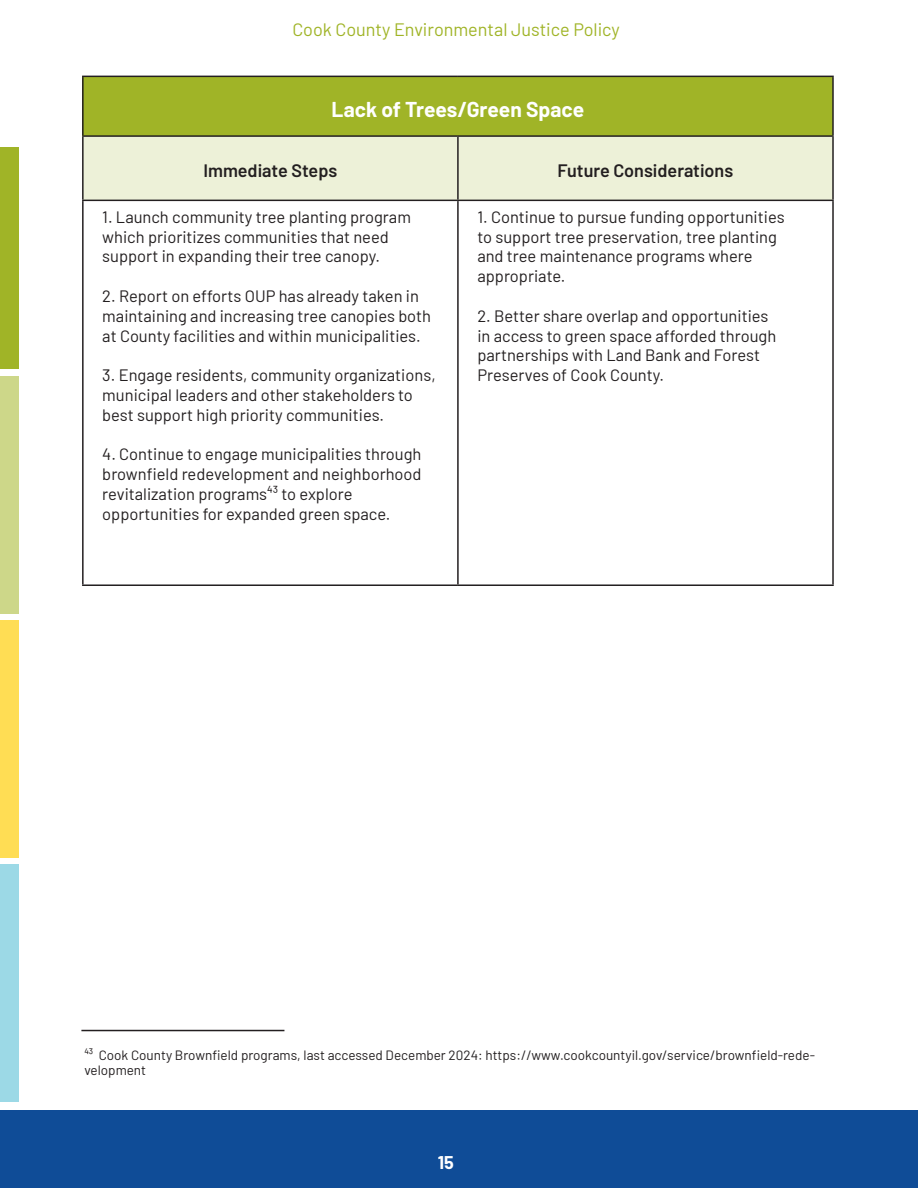
<style>
.page{position:relative;width:918px;height:1188px;background:#fff}
.page>*{position:absolute;margin:0;border:0;box-sizing:border-box;transform-origin:0 0}
.t1{font:700 21px "Barlow";color:#fff}
.t2{font:18px "Barlow";color:#a0b427}
.t3{font:600 18px "Barlow";color:#231f20}
.t4{font:700 18px "Barlow";color:#fff}
.t5{font:16.5px/19.8px "Barlow";color:#231f20}
.t6{font:13.5px/15px "Barlow";color:#231f20}
</style>
<div class="page">
<div style="left:0;top:1110px;width:918px;height:78px;background:#0f4c97"></div>
<div style="left:0;top:376px;width:19px;height:238px;background:#cdd789"></div>
<div style="left:0;top:620px;width:19px;height:238px;background:#ffdd54"></div>
<div style="left:0;top:864px;width:19px;height:238px;background:#9cd9e6"></div>
<div style="left:0;top:147px;width:19px;height:222px;background:#a0b427"></div>
<div style="left:83px;top:76px;width:750px;height:60px;background:#a0b427"></div>
<div style="left:84px;top:137px;width:748px;height:63px;background:#edf1d8"></div>
<hr style="left:82px;top:76px;width:376px;height:1px;background:#231f20">
<hr style="left:82px;top:77px;width:2px;height:58px;background:#231f20">
<hr style="left:458px;top:76px;width:376px;height:1px;background:#231f20">
<hr style="left:832px;top:77px;width:2px;height:58px;background:#231f20">
<hr style="left:82px;top:135px;width:376px;height:2px;background:#231f20">
<hr style="left:82px;top:137px;width:2px;height:63px;background:#231f20">
<hr style="left:458px;top:135px;width:376px;height:2px;background:#231f20">
<hr style="left:457px;top:137px;width:2px;height:63px;background:#231f20">
<hr style="left:832px;top:137px;width:2px;height:63px;background:#231f20">
<hr style="left:82px;top:200px;width:376px;height:1px;background:#231f20">
<hr style="left:82px;top:201px;width:2px;height:383px;background:#231f20">
<hr style="left:458px;top:200px;width:376px;height:1px;background:#231f20">
<hr style="left:457px;top:201px;width:2px;height:383px;background:#231f20">
<hr style="left:832px;top:201px;width:2px;height:383px;background:#231f20">
<hr style="left:82px;top:584px;width:376px;height:2px;background:#231f20">
<hr style="left:458px;top:584px;width:376px;height:2px;background:#231f20">
<hr style="left:81px;top:1030px;width:203px;height:1px;background:#231f20">
<p class="t2" style="left:292px;top:16px;width:329px">Cook County Environmental Justice Policy</p>
<p class="t1" style="left:332px;top:94px;width:254px">Lack of Trees/Green Space</p>
<p class="t3" style="left:203px;top:158px;width:135px">Immediate Steps</p>
<p class="t3" style="left:558px;top:158px;width:177px">Future Considerations</p>
<p class="t5" style="left:102px;top:206px;width:310px">1. Launch community tree planting program which prioritizes communities that need support in expanding their tree canopy.</p>
<p class="t5" style="left:102px;top:285px;width:330px">2. Report on efforts OUP has already taken in maintaining and increasing tree canopies both at County facilities and within municipalities.</p>
<p class="t5" style="left:102px;top:364px;width:335px">3. Engage residents, community organizations, municipal leaders and other stakeholders to best support high priority communities.</p>
<p class="t5" style="left:102px;top:443px;width:321px">4. Continue to engage municipalities through brownfield redevelopment and neighborhood revitalization programs⁴³ to explore opportunities for expanded green space.</p>
<p class="t5" style="left:477px;top:206px;width:309px">1. Continue to pursue funding opportunities to support tree preservation, tree planting and tree maintenance programs where appropriate.</p>
<p class="t5" style="left:477px;top:305px;width:300px">2. Better share overlap and opportunities in access to green space afforded through partnerships with Land Bank and Forest Preserves of Cook County.</p>
<p class="t6" style="left:84px;top:1047px;width:732px">⁴³ Cook County Brownfield programs, last accessed December 2024: https://www.cookcountyil.gov/service/brownfield-rede&shy;velopment</p>
<p class="t4" style="left:438px;top:1149px;width:18px">15</p>
</div>
